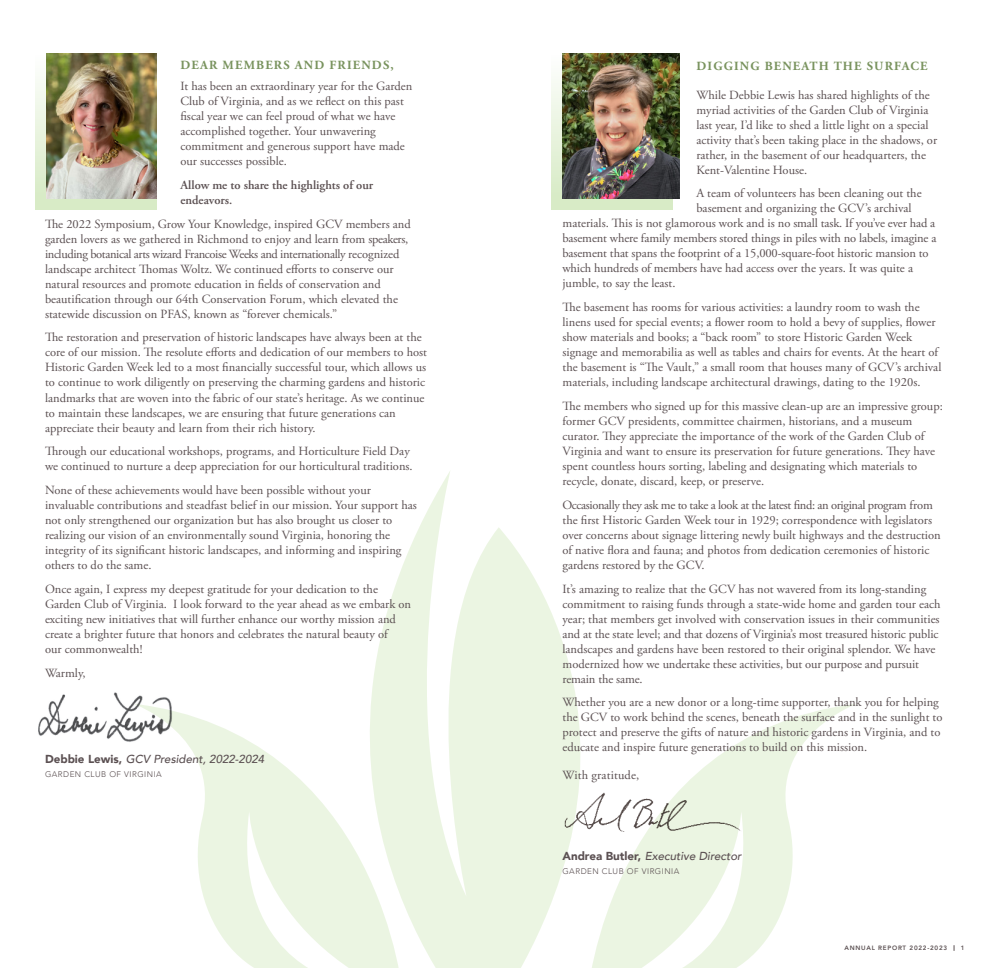
<style>
.page{position:relative;width:990px;height:968px;background:#fff}
.page>*{position:absolute;margin:0;border:0;box-sizing:border-box;transform-origin:0 0}
.t1{font:12.5px/15px "Adobe Garamond Pro";color:#5b5052}
.t2{font:700 12.5px "Adobe Garamond Pro";letter-spacing:.095em;color:#79935e}
.t3{font:600 12.5px/15px "Adobe Garamond Pro";color:#5b5052}
.t4{font:italic 500 11.5px "Avenir";color:#5b5052}
.t5{font:300 8.12px "Avenir";letter-spacing:.06em;color:#5b5052}
.t6{font:800 6.25px "Avenir";letter-spacing:.12em;color:#5b5052}
.s1{font-weight:900;font-style:normal}
</style>
<div class="page">
<svg style="left:371px;top:471px;width:210px;height:497px;fill:#ebf5e2"></svg>
<svg style="left:182px;top:703px;width:221px;height:265px;fill:#ebf5e2"></svg>
<svg style="left:592px;top:704px;width:263px;height:264px"></svg>
<img style="left:38px;top:692px;width:144px;height:50px">
<svg style="left:35px;top:53px;width:122px;height:156px;background:#d8e4c8"></svg>
<img style="left:47px;top:54px;width:110px;height:144px">
<svg style="left:551px;top:53px;width:122px;height:156px;background:#d8e4ca"></svg>
<img style="left:562px;top:54px;width:117px;height:144px">
<img style="left:545px;top:780px;width:209px;height:65px">
<p class="t2" style="left:181px;top:58px;width:215px">DEAR MEMBERS AND FRIENDS,</p>
<p class="t1" style="left:180px;top:79px;width:233px">It has been an extraordinary year for the Garden Club of Virginia, and as we reflect on this past fiscal year we can feel proud of what we have accomplished together. Your unwavering commitment and generous support have made</p>
<p class="t1" style="left:180px;top:154px;width:108px">our successes possible.</p>
<p class="t3" style="left:180px;top:177px;width:194px">Allow me to share the highlights of our endeavors.</p>
<p class="t1" style="left:45px;top:217px;width:367px">The 2022 Symposium, Grow Your Knowledge, inspired GCV members and garden lovers as we gathered in Richmond to enjoy and learn from speakers, including botanical arts wizard Francoise Weeks and internationally recognized landscape architect Thomas Woltz. We continued efforts to conserve our natural resources and promote education in fields of conservation and beautification through our 64th Conservation Forum, which elevated the statewide discussion on PFAS, known as “forever chemicals.”</p>
<p class="t1" style="left:45px;top:330px;width:384px">The restoration and preservation of historic landscapes have always been at the core of our mission. The resolute efforts and dedication of our members to host Historic Garden Week led to a most financially successful tour, which allows us to continue to work diligently on preserving the charming gardens and historic landmarks that are woven into the fabric of our state’s heritage. As we continue to maintain these landscapes, we are ensuring that future generations can appreciate their beauty and learn from their rich history.</p>
<p class="t1" style="left:45px;top:444px;width:366px">Through our educational workshops, programs, and Horticulture Field Day</p>
<p class="t1" style="left:45px;top:459px;width:369px">we continued to nurture a deep appreciation for our horticultural traditions.</p>
<p class="t1" style="left:45px;top:483px;width:327px">None of these achievements would have been possible without your</p>
<p class="t1" style="left:45px;top:498px;width:374px">invaluable contributions and steadfast belief in our mission. Your support has not only strengthened our organization but has also brought us closer to realizing our vision of an environmentally sound Virginia, honoring the integrity of its significant historic landscapes, and informing and inspiring others to do the same.</p>
<p class="t1" style="left:45px;top:582px;width:335px">Once again, I express my deepest gratitude for your dedication to the</p>
<p class="t1" style="left:45px;top:597px;width:368px">Garden Club of Virginia. I look forward to the year ahead as we embark on exciting new initiatives that will further enhance our worthy mission and</p>
<p class="t1" style="left:45px;top:627px;width:344px">create a brighter future that honors and celebrates the natural beauty of</p>
<p class="t1" style="left:45px;top:642px;width:99px">our commonwealth!</p>
<p class="t1" style="left:45px;top:665px;width:42px">Warmly,</p>
<p class="t4" style="left:45px;top:752px;width:221px"><span class="s1">Debbie Lewis,</span> GCV President, 2022-2024</p>
<p class="t5" style="left:45px;top:769px;width:118px">GARDEN CLUB OF VIRGINIA</p>
<p class="t2" style="left:696px;top:59px;width:233px">DIGGING BENEATH THE SURFACE</p>
<p class="t1" style="left:696px;top:88px;width:242px">While Debbie Lewis has shared highlights of the myriad activities of the Garden Club of Virginia last year, I’d like to shed a little light on a special activity that’s been taking place in the shadows, or rather, in the basement of our headquarters, the Kent-Valentine House.</p>
<p class="t1" style="left:696px;top:186px;width:227px">A team of volunteers has been cleaning out the</p>
<p class="t1" style="left:696px;top:201px;width:217px">basement and organizing the GCV’s archival</p>
<p class="t1" style="left:562px;top:216px;width:374px">materials. This is not glamorous work and is no small task. If you’ve ever had a</p>
<p class="t1" style="left:562px;top:231px;width:376px">basement where family members stored things in piles with no labels, imagine a</p>
<p class="t1" style="left:562px;top:246px;width:368px">basement that spans the footprint of a 15,000-square-foot historic mansion to</p>
<p class="t1" style="left:562px;top:261px;width:352px">which hundreds of members have had access over the years. It was quite a</p>
<p class="t1" style="left:562px;top:276px;width:115px">jumble, to say the least.</p>
<p class="t1" style="left:562px;top:300px;width:380px">The basement has rooms for various activities: a laundry room to wash the linens used for special events; a flower room to hold a bevy of supplies, flower show materials and books; a “back room” to store Historic Garden Week signage and memorabilia as well as tables and chairs for events. At the heart of the basement is “The Vault,” a small room that houses many of GCV’s archival materials, including landscape architectural drawings, dating to the 1920s.</p>
<p class="t1" style="left:562px;top:399px;width:382px">The members who signed up for this massive clean-up are an impressive group: former GCV presidents, committee chairmen, historians, and a museum curator. They appreciate the importance of the work of the Garden Club of Virginia and want to ensure its preservation for future generations. They have spent countless hours sorting, labeling and designating which materials to recycle, donate, discard, keep, or preserve.</p>
<p class="t1" style="left:562px;top:498px;width:380px">Occasionally they ask me to take a look at the latest find: an original program from the first Historic Garden Week tour in 1929; correspondence with legislators over concerns about signage littering newly built highways and the destruction of native flora and fauna; and photos from dedication ceremonies of historic gardens restored by the GCV.</p>
<p class="t1" style="left:562px;top:581px;width:380px">It’s amazing to realize that the GCV has not wavered from its long-standing commitment to raising funds through a state-wide home and garden tour each year; that members get involved with conservation issues in their communities and at the state level; and that dozens of Virginia’s most treasured historic public landscapes and gardens have been restored to their original splendor. We have modernized how we undertake these activities, but our purpose and pursuit remain the same.</p>
<p class="t1" style="left:562px;top:695px;width:382px">Whether you are a new donor or a long-time supporter, thank you for helping the GCV to work behind the scenes, beneath the surface and in the sunlight to protect and preserve the gifts of nature and historic gardens in Virginia, and to educate and inspire future generations to build on this mission.</p>
<p class="t1" style="left:562px;top:768px;width:78px">With gratitude,</p>
<p class="t4" style="left:562px;top:849px;width:181px"><span class="s1">Andrea Butler,</span> Executive Director</p>
<p class="t5" style="left:562px;top:866px;width:118px">GARDEN CLUB OF VIRGINIA</p>
<p class="t6" style="left:844px;top:943px;width:104px">ANNUAL REPORT 2022-2023</p>
<p class="t6" style="left:961px;top:943px;width:5px">1</p>
</div>
